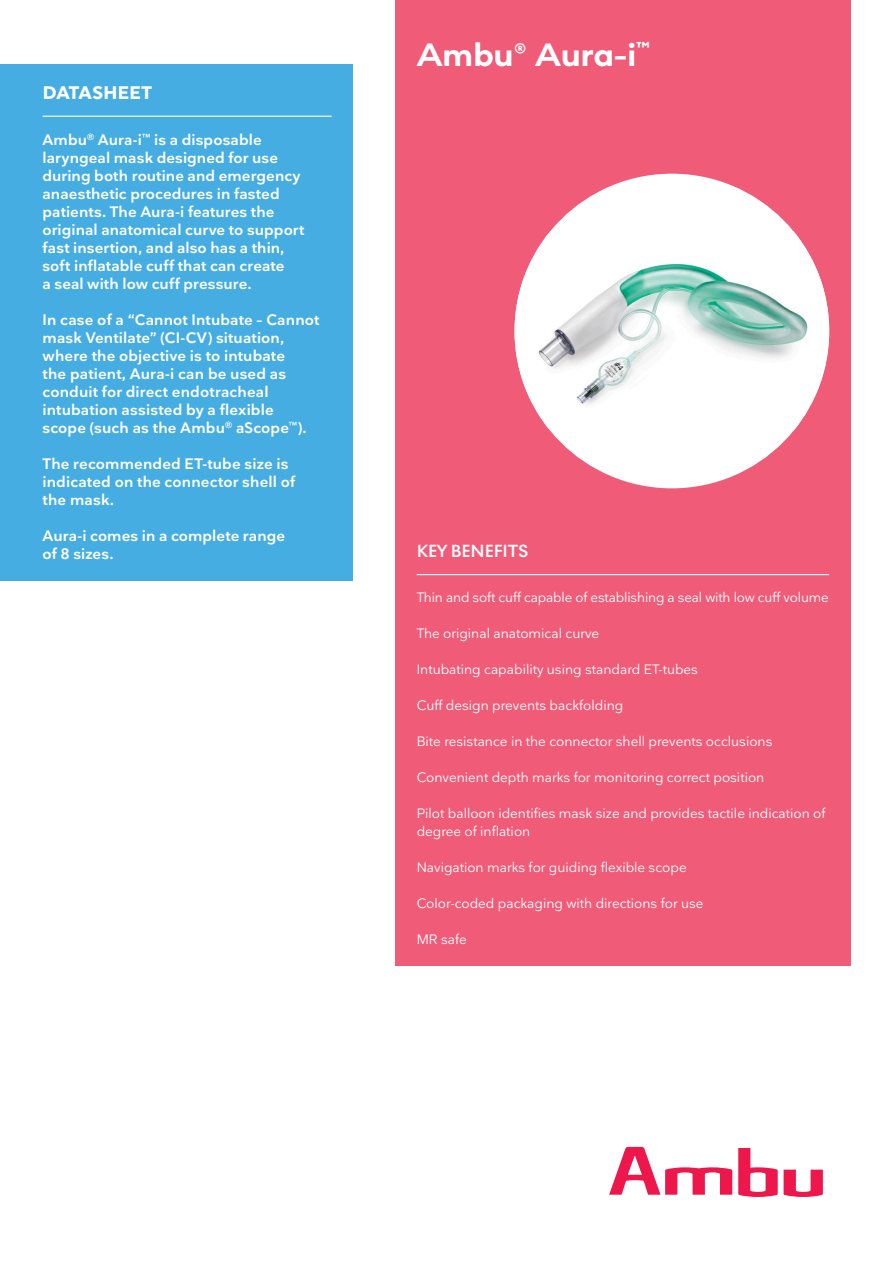
<style>
.page{position:relative;width:893px;height:1263px;background:#fff}
.page>*{position:absolute;margin:0;border:0;box-sizing:border-box;transform-origin:0 0}
.t1{font:700 33px "Noir No 1";color:#fff}
.t2{font:600 18px "Noir No 1";color:#fff}
.t3{font:700 18px "Nationale";letter-spacing:.015em;color:#fff}
.t4{font:600 15px/18px "Nationale";letter-spacing:.005em;color:#fff}
.t5{font:13.5px/18px "Nationale";color:#fff}
</style>
<div class="page">
<div style="left:395px;top:0;width:455px;height:966px;background:#f05b78"></div>
<div style="left:514px;top:174px;width:315px;height:314px;background:#fff;border-radius:50%"></div>
<img style="left:514px;top:231px;width:315px;height:200px">
<svg style="left:784px;top:1169px;width:39px;height:28px"></svg>
<svg style="left:738px;top:1148px;width:40px;height:49px"></svg>
<svg style="left:609px;top:1147px;width:123px;height:48px"></svg>
<hr style="left:417px;top:574px;width:412px;height:1px;background:#fff">
<div style="left:0;top:64px;width:353px;height:516px;background:#45ade2"></div>
<hr style="left:43px;top:116px;width:289px;height:1px;background:#fff">
<p class="t3" style="left:43px;top:81px;width:111px">DATASHEET</p>
<p class="t4" style="left:43px;top:131px;width:263px">Ambu<sup>®</sup> Aura-i<sup>™</sup> is a disposable laryngeal mask designed for use during both routine and emergency anaesthetic procedures in fasted patients. The Aura-i features the original anatomical curve to support fast insertion, and also has a thin, soft inflatable cuff that can create<br>a seal with low cuff pressure.</p>
<p class="t4" style="left:43px;top:311px;width:278px">In case of a “Cannot Intubate – Cannot mask Ventilate” (CI-CV) situation, where the objective is to intubate<br>the patient, Aura-i can be used as conduit for direct endotracheal intubation assisted by a flexible scope (such as the Ambu<sup>®</sup> aScope<sup>™</sup>).</p>
<p class="t4" style="left:43px;top:455px;width:254px">The recommended ET-tube size is indicated on the connector shell of the mask.</p>
<p class="t4" style="left:43px;top:527px;width:244px">Aura-i comes in a complete range of 8 sizes.</p>
<h1 class="t1" style="left:417px;top:30px;width:235px">Ambu® Aura-i<sup>™</sup></h1>
<p class="t2" style="left:417px;top:537px;width:113px">KEY BENEFITS</p>
<p class="t5" style="left:417px;top:588px;width:414px">Thin and soft cuff capable of establishing a seal with low cuff volume</p>
<p class="t5" style="left:417px;top:624px;width:184px">The original anatomical curve</p>
<p class="t5" style="left:417px;top:660px;width:283px">Intubating capability using standard ET-tubes</p>
<p class="t5" style="left:417px;top:696px;width:208px">Cuff design prevents backfolding</p>
<p class="t5" style="left:417px;top:732px;width:357px">Bite resistance in the connector shell prevents occlusions</p>
<p class="t5" style="left:417px;top:768px;width:349px">Convenient depth marks for monitoring correct position</p>
<p class="t5" style="left:417px;top:804px;width:410px">Pilot balloon identifies mask size and provides tactile indication of degree of inflation</p>
<p class="t5" style="left:417px;top:858px;width:271px">Navigation marks for guiding flexible scope</p>
<p class="t5" style="left:417px;top:894px;width:288px">Color-coded packaging with directions for use</p>
<p class="t5" style="left:417px;top:930px;width:52px">MR safe</p>
</div>
